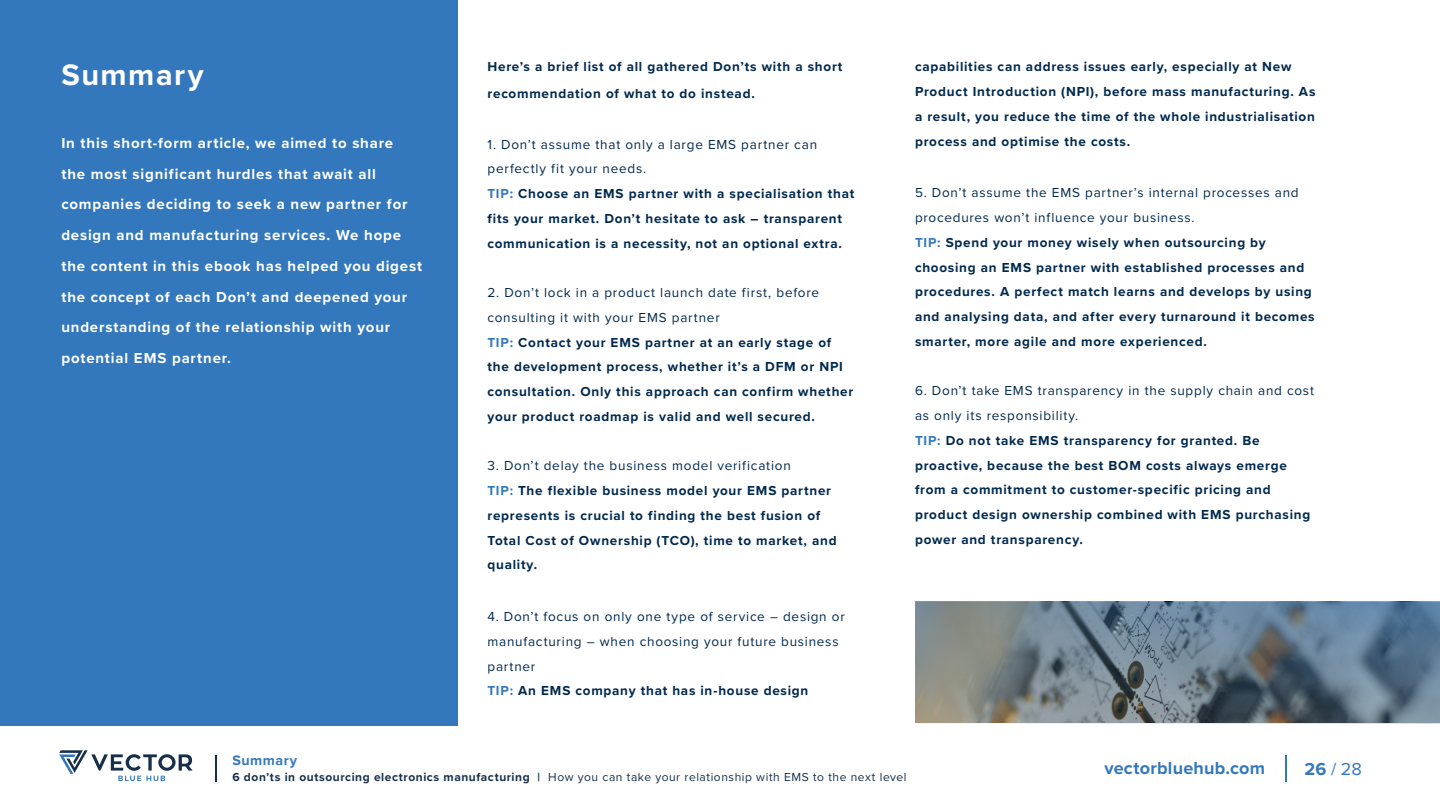
<style>
.page{position:relative;width:1440px;height:810px;background:#fff}
.page>*{position:absolute;margin:0;border:0;box-sizing:border-box;transform-origin:0 0}
.tekst{font:700 30.75px "Proxima Nova";letter-spacing:.05em;color:#fff}
.t1{font:700 18px "Proxima Nova";letter-spacing:.015em;color:#3378bd}
.t2{font:18px "Proxima Nova";color:#3378bd}
.tekst-2{font:700 15px/30.8px "Proxima Nova";letter-spacing:.055em;color:#fff}
.tekst-3{font:700 14.25px "Proxima Nova";letter-spacing:.035em;color:#3378bd}
.tekst-4{font:700 13.5px/24.8px "Proxima Nova";letter-spacing:.055em;color:#00294e}
.tekst-5{font:13.5px/24.8px "Proxima Nova";letter-spacing:.055em;color:#00294e}
.tekst-6{font:12px "Proxima Nova";letter-spacing:.045em;color:#172e4a}
.s1{font-weight:400}
.s2{color:#3378bd}
.s3{font-weight:700;color:#3378bd}
.s4{font-weight:700}
</style>
<div class="page">
<hr style="left:1285px;top:755px;width:2px;height:27px;background:#3378bd">
<div style="left:0;top:0;width:458px;height:725px;background:#3378bd"></div>
<svg style="left:59px;top:750px;width:134px;height:31px"></svg>
<hr style="left:215px;top:755px;width:2px;height:27px;background:#172e4a">
<svg style="left:915px;top:602px;width:525px;height:121px;background:#6b7c87"></svg>
<p class="tekst" style="left:61px;top:52px;width:144px">Summary</p>
<p class="tekst-2" style="left:61px;top:127px;width:362px">In this short-form article, we aimed to share<br>the most significant hurdles that await all companies deciding to seek a new partner for design and manufacturing services. We hope the content in this ebook has helped you digest the concept of each Don’t and deepened your understanding of the relationship with your potential EMS partner.</p>
<p class="tekst-4" style="left:488px;top:53px;width:357px;line-height:26.2px">Here’s a brief list of all gathered Don’ts with a short recommendation of what to do instead.</p>
<p class="tekst-4" style="left:488px;top:131px;width:368px"><span class="s1">1. Don’t assume that only a large EMS partner can perfectly fit your needs.<br></span><span class="s2">TIP:</span> Choose an EMS partner with a specialisation that fits your market. Don’t hesitate to ask – transparent communication is a necessity, not an optional extra.</p>
<p class="tekst-4" style="left:488px;top:280px;width:367px"><span class="s1">2. Don’t lock in a product launch date first, before consulting it with your EMS partner<br></span><span class="s2">TIP:</span> Contact your EMS partner at an early stage of the development process, whether it’s a DFM or NPI consultation. Only this approach can confirm whether your product roadmap is valid and well secured.</p>
<p class="tekst-4" style="left:488px;top:453px;width:351px"><span class="s1">3. Don’t delay the business model verification<br></span><span class="s2">TIP:</span> The flexible business model your EMS partner represents is crucial to finding the best fusion of Total Cost of Ownership (TCO), time to market, and quality.</p>
<p class="tekst-5" style="left:488px;top:604px;width:359px">4. Don’t focus on only one type of service – design or manufacturing – when choosing your future business partner<br><span class="s3">TIP:</span> <span class="s4">An EMS company that has in-house design</span></p>
<p class="tekst-4" style="left:915px;top:54px;width:402px">capabilities can address issues early, especially at New Product Introduction (NPI), before mass manufacturing. As a result, you reduce the time of the whole industrialisation process and optimise the costs.</p>
<p class="tekst-4" style="left:915px;top:180px;width:401px"><span class="s1">5. Don’t assume the EMS partner’s internal processes and procedures won’t influence your business.<br></span><span class="s2">TIP:</span> Spend your money wisely when outsourcing by choosing an EMS partner with established processes and procedures. A perfect match learns and develops by using and analysing data, and after every turnaround it becomes smarter, more agile and more experienced.</p>
<p class="tekst-4" style="left:915px;top:378px;width:401px"><span class="s1">6. Don’t take EMS transparency in the supply chain and cost as only its responsibility.<br></span><span class="s2">TIP:</span> Do not take EMS transparency for granted. Be proactive, because the best BOM costs always emerge from a commitment to customer-specific pricing and product design ownership combined with EMS purchasing power and transparency.</p>
<p class="tekst-3" style="left:232px;top:749px;width:66px">Summary</p>
<p class="tekst-6" style="left:232px;top:768px;width:676px"><span class="s4">6 don’ts in outsourcing electronics manufacturing |</span> How you can take your relationship with EMS to the next level</p>
<h2 class="t1" style="left:1104px;top:755px;width:162px">vectorbluehub.com</h2>
<h2 class="t2" style="left:1305px;top:756px;width:59px"><span class="s4">26</span> / 28</h2>
</div>
